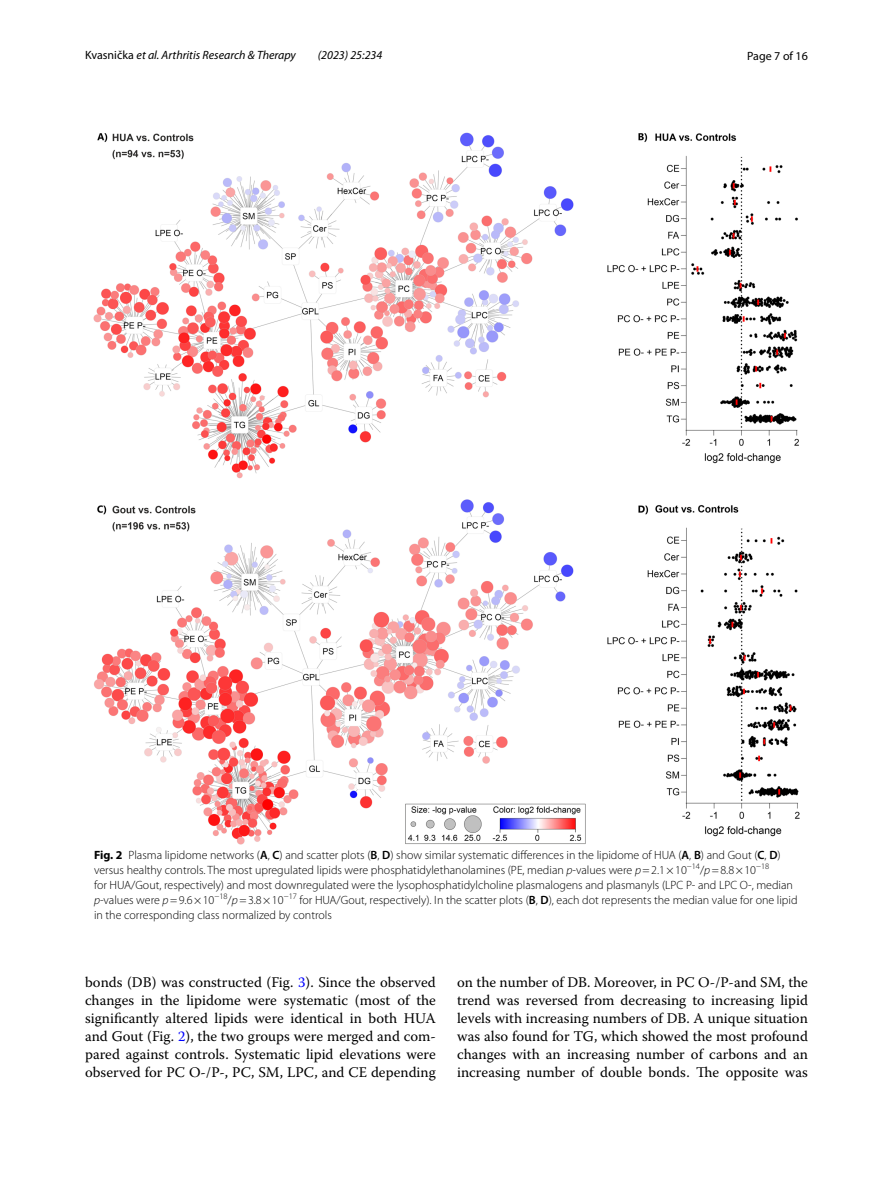
<style>
.page{position:relative;width:893px;height:1187px;background:#fff}
.page>*{position:absolute;margin:0;border:0;box-sizing:border-box;transform-origin:0 0}
.t1{font:14.7px/18px "Warnock Pro";color:#000;text-align:justify}
.t2{font:300 12px/15px "Myriad Pro";color:#000}
.t3{font:italic 12px "Myriad Pro";color:#000}
.t4{font:12px "Myriad Pro";color:#000}
.s1{font-style:normal}
.s2{font-weight:700}
.s3{font-weight:600}
.s4{font-style:italic}
.s5{color:#00f}
</style>
<div class="page">
<img style="left:93px;top:133px;width:707px;height:711px">
<p class="t3" style="left:85px;top:48px;width:212px"><span class="s1">Kvasnička</span> et al. Arthritis Research &amp; Therapy</p>
<p class="t3" style="left:318px;top:48px;width:66px">(2023) 25:234</p>
<p class="t4" style="left:747px;top:48px;width:62px">Page 7 of 16</p>
<p class="t2" style="left:94px;top:847px;width:705px"><span class="s2">Fig. 2</span> Plasma lipidome networks (<span class="s3">A</span>, <span class="s3">C</span>) and scatter plots (<span class="s3">B</span>, <span class="s3">D</span>) show similar systematic differences in the lipidome of HUA (<span class="s3">A</span>, <span class="s3">B</span>) and Gout (<span class="s3">C</span>, <span class="s3">D</span>) versus healthy controls. The most upregulated lipids were phosphatidylethanolamines (PE, median <span class="s4">p</span>-values were <span class="s4">p</span>=2.1× -10<sup>−14</sup>/<span class="s4">p</span>=8.8× -10<sup>−18<br></sup>for HUA/Gout, respectively) and most downregulated were the lysophosphatidylcholine plasmalogens and plasmanyls (LPC P- and LPC O-, median <span class="s4">p</span>-values were <span class="s4">p</span>=9.6× -10<sup>−18</sup>/<span class="s4">p</span>=3.8× -10<sup>−17</sup> for HUA/Gout, respectively). In the scatter plots (<span class="s3">B</span>, <span class="s3">D</span>), each dot represents the median value for one lipid in the corresponding class normalized by controls</p>
<p class="t1" style="left:85px;top:972px;width:352px">bonds (DB) was constructed (Fig. <span class="s5">3</span>). Since the observed changes in the lipidome were systematic (most of the significantly altered lipids were identical in both HUA and Gout (Fig. <span class="s5">2</span>), the two groups were merged and com&shy;pared against controls. Systematic lipid elevations were observed for PC O-/P-, PC, SM, LPC, and CE depending</p>
<p class="t1" style="left:457px;top:972px;width:352px">on the number of DB. Moreover, in PC O-/P-and SM, the trend was reversed from decreasing to increasing lipid levels with increasing numbers of DB. A unique situation was also found for TG, which showed the most profound changes with an increasing number of carbons and an increasing number of double bonds. The opposite was</p>
</div>
